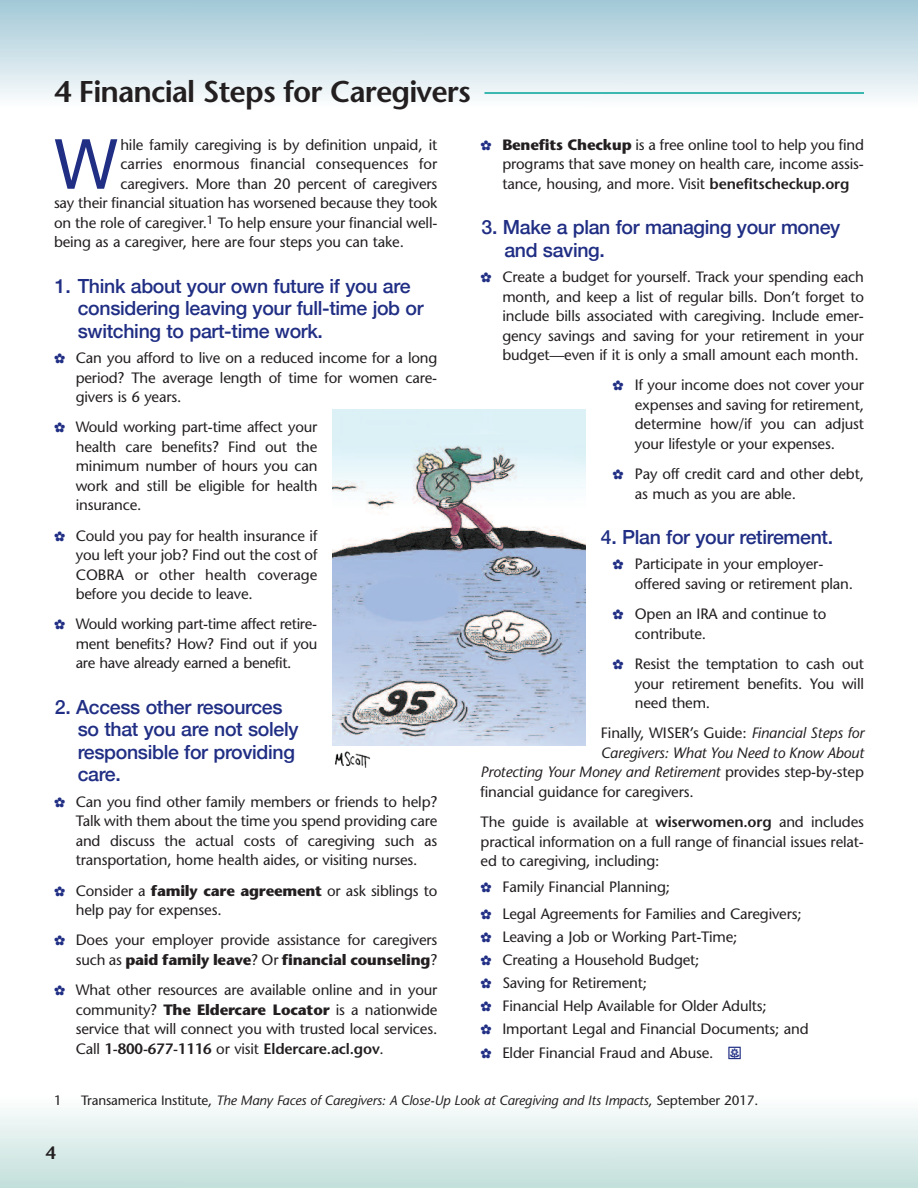
<style>
.page{position:relative;width:918px;height:1188px;background:#fff}
.page>*{position:absolute;margin:0;border:0;box-sizing:border-box;transform-origin:0 0}
.t1{font:69.3px "Helvetica Neue";color:#202e84}
.t2{font:600 30px "Stone Sans";letter-spacing:-.03em;color:#231f20}
.t3{font:500 19.5px/22.5px "Helvetica Neue";letter-spacing:-.015em;color:#202e84}
.t4{font:600 18px "Stone Sans";color:#231f20}
.t5{font:15px/19.5px "Stone Sans";letter-spacing:-.01em;color:#231f20;text-align:justify}
.t6{font:italic 15px "Stone Sans";letter-spacing:-.01em;color:#231f20}
.t7{font:italic 13.5px "Stone Sans";letter-spacing:-.01em;color:#231f20}
.t8{font:13.5px "Stone Sans";color:#231f20}
.s1{font-family:"Botanical";color:#202e84}
.s2{font-weight:700}
.s3{font-weight:600}
.s4{font-style:italic}
.s5{font-style:normal}
.s6{font-family:"Botanical";font-size:15.75px;color:#202e84}
</style>
<div class="page">
<svg style="left:0;top:0;width:918px;height:98px;background:#c9dfe7"></svg>
<svg style="left:0;top:1109px;width:918px;height:79px;background:#dbece9"></svg>
<hr style="left:484px;top:92px;width:380px;height:2px;background:#00a599">
<img style="left:332px;top:410px;width:254px;height:335px">
<img style="left:334px;top:751px;width:37px;height:17px">
<h2 class="t2" style="left:54px;top:79px;width:418px">4 Financial Steps for Caregivers</h2>
<h1 class="t1" style="left:54px;top:123px;width:66px">W</h1>
<p class="t5" style="left:120px;top:136px;width:319px">hile family caregiving is by definition unpaid, it</p>
<p class="t5" style="left:120px;top:156px;width:319px">carries enormous financial consequences for</p>
<p class="t5" style="left:120px;top:175px;width:319px">caregivers. More than 20 percent of caregivers</p>
<p class="t5" style="left:54px;top:195px;width:385px">say their financial situation has worsened because they took</p>
<p class="t5" style="left:54px;top:214px;width:385px">on the role of caregiver.<sup>1</sup> To help ensure your financial well-</p>
<p class="t5" style="left:54px;top:234px;width:352px">being as a caregiver, here are four steps you can take.</p>
<h3 class="t3" style="left:78px;top:274px;width:347px;text-indent:-23px">1. Think about your own future if you are considering leaving your full-time job or switching to part-time work.</h3>
<p class="t5" style="left:76px;top:350px;width:363px;text-indent:-22px"><span class="s1">W</span> Can you afford to live on a reduced income for a long period? The average length of time for women care&shy;givers is 6 years.</p>
<p class="t5" style="left:76px;top:419px;width:243px;text-indent:-22px"><span class="s1">W</span> Would working part-time affect your health care benefits? Find out the minimum number of hours you can work and still be eligible for health insurance.</p>
<p class="t5" style="left:76px;top:527px;width:243px;text-indent:-22px"><span class="s1">W</span> Could you pay for health insurance if you left your job? Find out the cost of COBRA or other health coverage before you decide to leave.</p>
<p class="t5" style="left:76px;top:616px;width:243px;text-indent:-22px"><span class="s1">W</span> Would working part-time affect retire&shy;ment benefits? How? Find out if you are have already earned a benefit.</p>
<h3 class="t3" style="left:78px;top:695px;width:222px;text-indent:-23px">2. Access other resources so that you are not solely responsible for providing care.</h3>
<p class="t5" style="left:76px;top:793px;width:363px;text-indent:-22px"><span class="s1">W</span> Can you find other family members or friends to help?<br>Talk with them about the time you spend providing care and discuss the actual costs of caregiving such as transportation, home health aides, or visiting nurses.</p>
<p class="t5" style="left:76px;top:882px;width:363px;text-indent:-22px"><span class="s1">W</span> Consider a <span class="s2">family care agreement</span> or ask siblings to help pay for expenses.</p>
<p class="t5" style="left:54px;top:932px;width:385px;text-align:right"><span class="s1">W</span> Does your employer provide assistance for caregivers such as <span class="s2">paid family leave</span>? Or <span class="s2">financial counseling</span>?</p>
<p class="t5" style="left:76px;top:982px;width:363px;text-indent:-22px"><span class="s1">W</span> What other resources are available online and in your community? <span class="s2">The Eldercare Locator</span> is a nationwide service that will connect you with trusted local services.<br>Call <span class="s3">1-800-677-1116</span> or visit <span class="s3">Eldercare.acl.gov</span>.</p>
<p class="t5" style="left:502px;top:136px;width:363px;text-indent:-22px"><span class="s1">W</span> <span class="s2">Benefits Checkup</span> is a free online tool to help you find programs that save money on health care, income assis&shy;tance, housing, and more. Visit <span class="s3">benefitscheckup.org</span></p>
<h3 class="t3" style="left:504px;top:215px;width:338px;text-indent:-23px">3. Make a plan for managing your money and saving.</h3>
<p class="t5" style="left:502px;top:269px;width:363px;text-indent:-22px"><span class="s1">W</span> Create a budget for yourself. Track your spending each month, and keep a list of regular bills. Don’t forget to include bills associated with caregiving. Include emer&shy;gency savings and saving for your retirement in your budget—even if it is only a small amount each month.</p>
<p class="t5" style="left:635px;top:377px;width:231px;text-indent:-22px"><span class="s1">W</span> If your income does not cover your expenses and saving for retirement, determine how/if you can adjust your lifestyle or your expenses.</p>
<p class="t5" style="left:635px;top:466px;width:231px;text-indent:-22px"><span class="s1">W</span> Pay off credit card and other debt, as much as you are able.</p>
<h3 class="t3" style="left:601px;top:525px;width:234px">4. Plan for your retirement.</h3>
<p class="t5" style="left:635px;top:556px;width:220px;text-indent:-23px"><span class="s1">W</span> Participate in your employer&shy;offered saving or retirement plan.</p>
<p class="t5" style="left:635px;top:606px;width:193px;text-indent:-22px"><span class="s1">W</span> Open an IRA and continue to contribute.</p>
<p class="t5" style="left:635px;top:656px;width:231px;text-indent:-23px"><span class="s1">W</span> Resist the temptation to cash out your retirement benefits. You will need them.</p>
<p class="t5" style="left:601px;top:725px;width:265px">Finally, WISER’s Guide: <span class="s4">Financial Steps for</span></p>
<p class="t6" style="left:601px;top:747px;width:265px">Caregivers: What You Need to Know About</p>
<p class="t6" style="left:481px;top:766px;width:385px">Protecting Your Money and Retirement <span class="s5">provides step-by-step</span></p>
<p class="t5" style="left:481px;top:783px;width:215px">financial guidance for caregivers.</p>
<p class="t5" style="left:481px;top:814px;width:385px">The guide is available at <span class="s3">wiserwomen.org</span> and includes practical information on a full range of financial issues relat&shy;ed to caregiving, including:</p>
<p class="t5" style="left:481px;top:876px;width:323px;line-height:26.1px"><span class="s1">W</span> Family Financial Planning;<br><span class="s1">W</span> Legal Agreements for Families and Caregivers;</p>
<p class="t5" style="left:481px;top:926px;width:330px;line-height:23.2px;text-align:left"><span class="s1">W</span> Leaving a Job or Working Part-Time;<br><span class="s1">W</span> Creating a Household Budget;<br><span class="s1">W</span> Saving for Retirement;<br><span class="s1">W</span> Financial Help Available for Older Adults;<br><span class="s1">W</span> Important Legal and Financial Documents; and <span class="s1">W</span> Elder Financial Fraud and Abuse. <span class="s6">M</span></p>
<p class="t8" style="left:54px;top:1095px;width:9px">1</p>
<p class="t7" style="left:81px;top:1095px;width:679px"><span class="s5">Transamerica Institute,</span> The Many Faces of Caregivers: A Close-Up Look at Caregiving and Its Impacts<span class="s5">, September 2017.</span></p>
<p class="t4" style="left:46px;top:1146px;width:12px">4</p>
</div>
